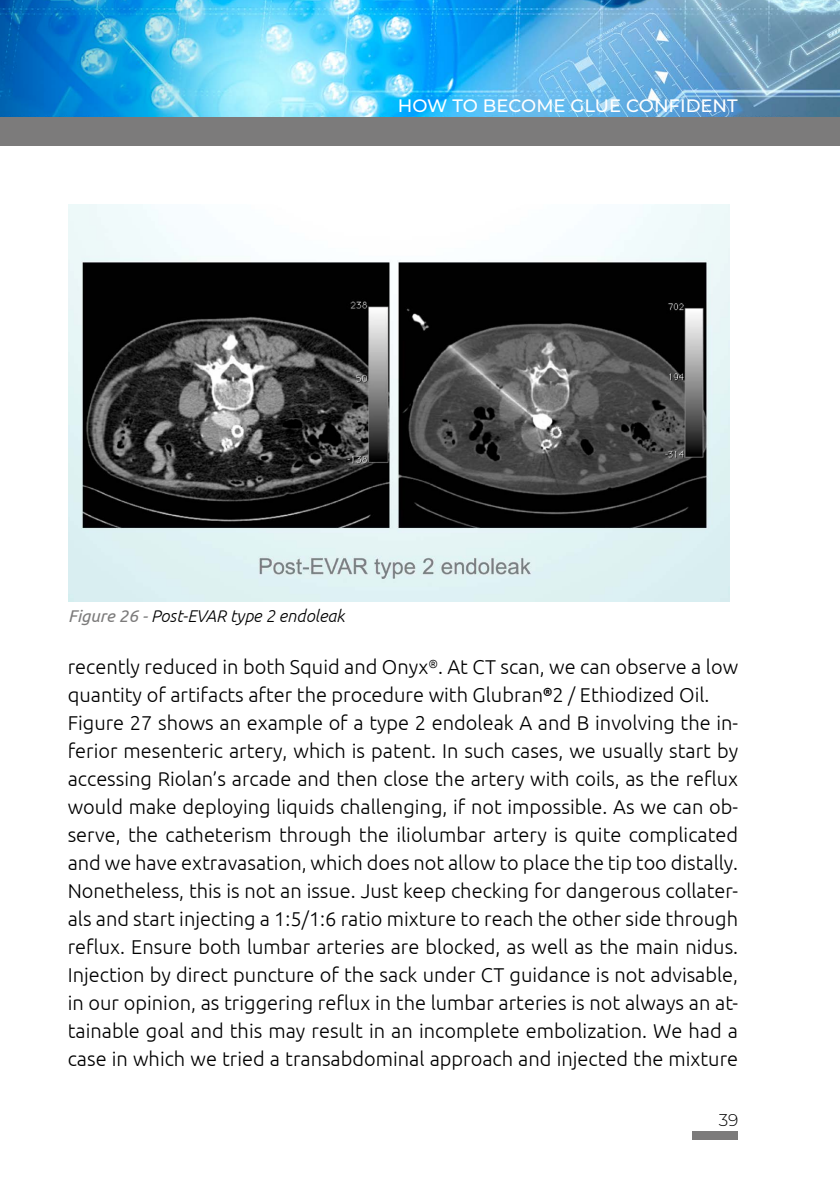
<style>
.page{position:relative;width:840px;height:1191px;background:#fff}
.page>*{position:absolute;margin:0;border:0;box-sizing:border-box;transform-origin:0 0}
.t1{font:300 20px/28px "Ubuntu";color:#000}
.t2{font:500 18px "Montserrat";color:#fff}
.t3{font:italic 300 17px "Ubuntu";color:#000}
.t4{font:300 17px "Montserrat";color:#000}
.s1{font-weight:400;color:#7c7b7b}
</style>
<div class="page">
<div style="left:0;top:117px;width:839px;height:28px;background:#7c7b7b"></div>
<img style="left:278px;top:0;width:561px;height:117px">
<svg style="left:0;top:0;width:278px;height:117px"></svg>
<div style="left:692px;top:1131px;width:45px;height:9px;background:#7c7b7b"></div>
<img style="left:68px;top:204px;width:661px;height:397px">
<p class="t2" style="left:398px;top:93px;width:341px">HOW TO BECOME GLUE CONFIDENT</p>
<p class="t3" style="left:68px;top:605px;width:278px"><span class="s1">Figure 26 -</span> Post-EVAR type 2 endoleak</p>
<p class="t1" style="left:68px;top:652px;width:671px">recently reduced in both Squid and Onyx<sup>®</sup>. At CT scan, we can observe a low quantity of artifacts after the procedure with Glubran<sup>®</sup>2 / Ethiodized Oil.<br>Figure 27 shows an example of a type 2 endoleak A and B involving the in&shy;ferior mesenteric artery, which is patent. In such cases, we usually start by accessing Riolan’s arcade and then close the artery with coils, as the reflux would make deploying liquids challenging, if not impossible. As we can ob&shy;serve, the catheterism through the iliolumbar artery is quite complicated and we have extravasation, which does not allow to place the tip too distally.<br>Nonetheless, this is not an issue. Just keep checking for dangerous collater&shy;als and start injecting a 1:5/1:6 ratio mixture to reach the other side through reflux. Ensure both lumbar arteries are blocked, as well as the main nidus.<br>Injection by direct puncture of the sack under CT guidance is not advisable, in our opinion, as triggering reflux in the lumbar arteries is not always an at&shy;tainable goal and this may result in an incomplete embolization. We had a case in which we tried a transabdominal approach and injected the mixture</p>
<p class="t4" style="left:718px;top:1108px;width:21px">39</p>
</div>
